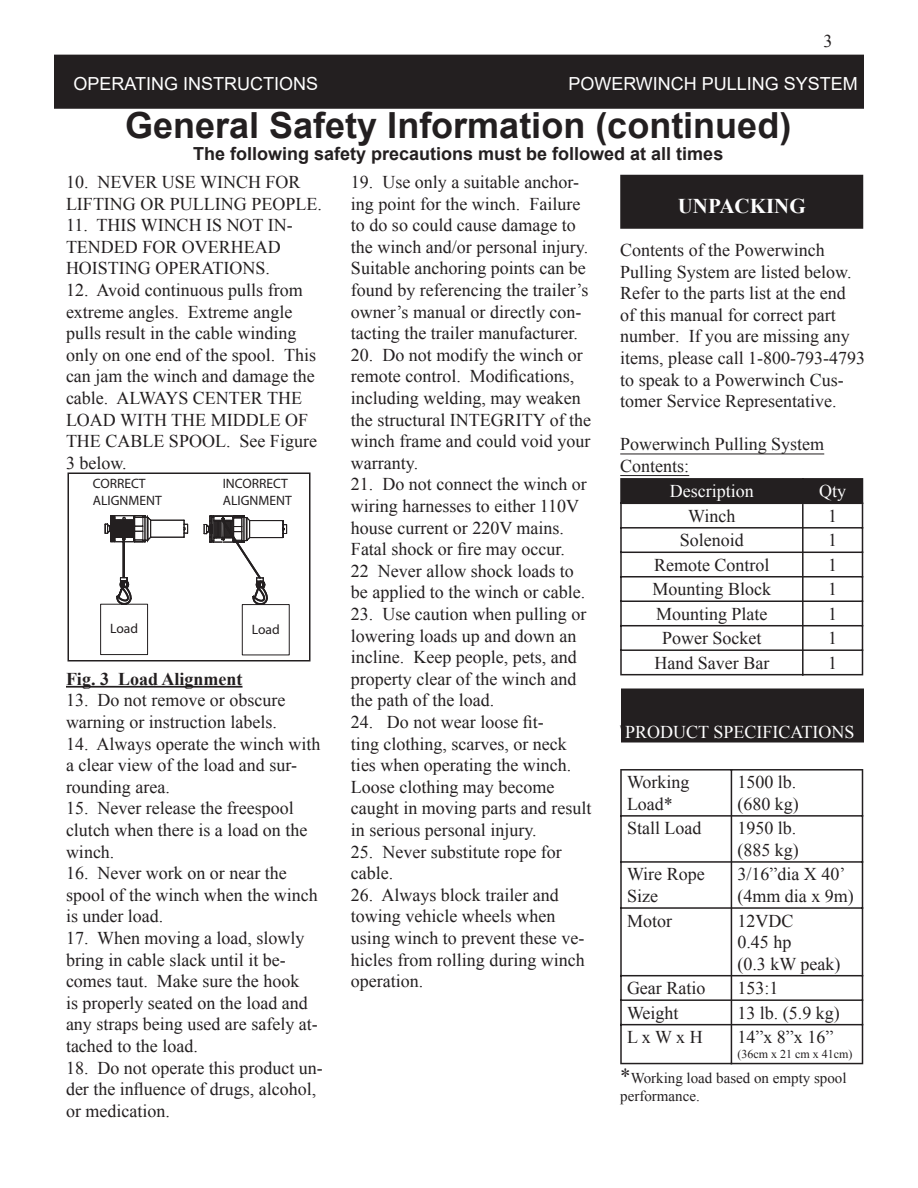
<style>
.page{position:relative;width:918px;height:1188px;background:#fff}
.page>*{position:absolute;margin:0;border:0;box-sizing:border-box;transform-origin:0 0}
.t1{font:700 36px "Arial";color:#231f20}
.t2{font:700 21px "Times New Roman";color:#fff}
.t3{font:18px/21.6px "Times New Roman";color:#231f20}
.t4{font:700 18px "Arial";color:#231f20}
.t5{font:18px "Arial";color:#fff}
.t6{font:18px "Times New Roman";color:#fff}
.t7{font:700 18px "Times New Roman";color:#231f20}
.t8{font:15px/18px "Times New Roman";color:#231f20}
.t9{font:13.65px/16.2px "Myriad";color:#231f20}
.t10{font:12px "Times New Roman";color:#231f20}
.s1{color:#231f20}
.s2{font-size:21px}
</style>
<div class="page">
<div style="left:622px;top:689px;width:241px;height:53px;background:#231f20"></div>
<div style="left:621px;top:688px;width:243px;height:54px;border:2px solid #231f20"></div>
<div style="left:621px;top:176px;width:241px;height:52px;background:#231f20"></div>
<div style="left:620px;top:175px;width:243px;height:54px;border:2px solid #231f20"></div>
<div style="left:55px;top:55px;width:808px;height:53px;background:#231f20"></div>
<div style="left:54px;top:55px;width:810px;height:54px;border:2px solid #231f20"></div>
<hr style="left:66px;top:686px;width:177px;height:2px;background:#231f20">
<svg style="left:620px;top:478px;width:243px;height:197px"></svg>
<hr style="left:620px;top:769px;width:111px;height:2px;background:#231f20">
<hr style="left:620px;top:771px;width:2px;height:44px;background:#231f20">
<hr style="left:732px;top:769px;width:131px;height:2px;background:#231f20">
<hr style="left:731px;top:769px;width:1px;height:46px;background:#231f20">
<hr style="left:862px;top:771px;width:1px;height:44px;background:#231f20">
<hr style="left:620px;top:815px;width:112px;height:2px;background:#231f20">
<hr style="left:620px;top:817px;width:2px;height:44px;background:#231f20">
<hr style="left:732px;top:815px;width:131px;height:2px;background:#231f20">
<hr style="left:731px;top:817px;width:1px;height:44px;background:#231f20">
<hr style="left:862px;top:817px;width:1px;height:44px;background:#231f20">
<hr style="left:620px;top:861px;width:112px;height:2px;background:#231f20">
<hr style="left:620px;top:863px;width:2px;height:44px;background:#231f20">
<hr style="left:732px;top:861px;width:131px;height:2px;background:#231f20">
<hr style="left:731px;top:863px;width:1px;height:44px;background:#231f20">
<hr style="left:862px;top:863px;width:1px;height:44px;background:#231f20">
<hr style="left:620px;top:907px;width:112px;height:2px;background:#231f20">
<hr style="left:620px;top:909px;width:2px;height:66px;background:#231f20">
<hr style="left:732px;top:907px;width:131px;height:2px;background:#231f20">
<hr style="left:731px;top:909px;width:1px;height:66px;background:#231f20">
<hr style="left:862px;top:909px;width:1px;height:66px;background:#231f20">
<hr style="left:620px;top:975px;width:112px;height:1px;background:#231f20">
<hr style="left:620px;top:976px;width:2px;height:23px;background:#231f20">
<hr style="left:732px;top:975px;width:131px;height:1px;background:#231f20">
<hr style="left:620px;top:999px;width:112px;height:2px;background:#231f20">
<hr style="left:620px;top:1001px;width:2px;height:23px;background:#231f20">
<hr style="left:732px;top:999px;width:131px;height:2px;background:#231f20">
<svg style="left:731px;top:976px;width:1px;height:48px"></svg>
<hr style="left:620px;top:1024px;width:112px;height:1px;background:#231f20">
<hr style="left:620px;top:1025px;width:2px;height:38px;background:#231f20">
<hr style="left:732px;top:1024px;width:131px;height:1px;background:#231f20">
<svg style="left:862px;top:976px;width:1px;height:48px"></svg>
<hr style="left:731px;top:1025px;width:1px;height:39px;background:#231f20">
<hr style="left:862px;top:1025px;width:1px;height:38px;background:#231f20">
<hr style="left:620px;top:1063px;width:111px;height:1px;background:#231f20">
<hr style="left:732px;top:1063px;width:131px;height:1px;background:#231f20">
<svg style="left:100px;top:515px;width:190px;height:140px"></svg>
<div style="left:68px;top:472px;width:242px;height:190px;border:2px solid #231f20"></div>
<hr style="left:620px;top:454px;width:204px;height:1px;background:#231f20">
<hr style="left:620px;top:475px;width:69px;height:1px;background:#231f20">
<p class="t3" style="left:824px;top:30px;width:10px">3</p>
<p class="t5" style="left:74px;top:71px;width:246px">OPERATING INSTRUCTIONS</p>
<p class="t5" style="left:568px;top:71px;width:291px">POWERWINCH PULLING SYSTEM</p>
<p class="t1" style="left:125px;top:100px;width:668px">General Safety Information (continued)</p>
<p class="t4" style="left:193px;top:141px;width:532px">The following safety precautions must be followed at all times</p>
<p class="t3" style="left:66px;top:171px;width:257px">10. NEVER USE WINCH FOR<br>LIFTING OR PULLING PEOPLE.</p>
<p class="t3" style="left:66px;top:214px;width:228px">11. THIS WINCH IS NOT IN-<br>TENDED FOR OVERHEAD<br>HOISTING OPERATIONS.</p>
<p class="t3" style="left:66px;top:279px;width:252px">12. Avoid continuous pulls from extreme angles. Extreme angle pulls result in the cable winding only on one end of the spool. This can jam the winch and damage the cable. ALWAYS CENTER THE<br>LOAD WITH THE MIDDLE OF<br>THE CABLE SPOOL. See Figure<br>3 below.</p>
<p class="t3" style="left:351px;top:171px;width:239px">19. Use only a suitable anchor&shy;ing point for the winch. Failure to do so could cause damage to the winch and/or personal injury.<br>Suitable anchoring points can be found by referencing the trailer’s owner’s manual or directly con&shy;tacting the trailer manufacturer.</p>
<p class="t3" style="left:351px;top:344px;width:242px">20. Do not modify the winch or remote control. Modifications, including welding, may weaken the structural INTEGRITY of the winch frame and could void your warranty.</p>
<p class="t3" style="left:351px;top:473px;width:237px">21. Do not connect the winch or wiring harnesses to either 110V house current or 220V mains.<br>Fatal shock or fire may occur.</p>
<p class="t3" style="left:351px;top:560px;width:236px">22 Never allow shock loads to be applied to the winch or cable.</p>
<p class="t3" style="left:351px;top:603px;width:237px">23. Use caution when pulling or lowering loads up and down an incline. Keep people, pets, and property clear of the winch and the path of the load.</p>
<p class="t3" style="left:351px;top:711px;width:242px">24. Do not wear loose fit-<br>ting clothing, scarves, or neck ties when operating the winch.<br>Loose clothing may become caught in moving parts and result in serious personal injury.</p>
<p class="t3" style="left:351px;top:840px;width:212px">25. Never substitute rope for cable.</p>
<p class="t3" style="left:351px;top:884px;width:235px">26. Always block trailer and towing vehicle wheels when using winch to prevent these ve&shy;hicles from rolling during winch operation.</p>
<p class="t2" style="left:678px;top:191px;width:129px">UNPACKING</p>
<p class="t3" style="left:620px;top:239px;width:246px">Contents of the Powerwinch<br>Pulling System are listed below.<br>Refer to the parts list at the end of this manual for correct part number. If you are missing any items, please call 1-800-793-4793 to speak to a Powerwinch Cus&shy;tomer Service Representative.</p>
<p class="t3" style="left:620px;top:433px;width:206px">Powerwinch Pulling System<br>Contents:</p>
<p class="t6" style="left:670px;top:479px;width:85px">Description</p>
<p class="t6" style="left:819px;top:479px;width:28px">Qty</p>
<p class="t3" style="left:688px;top:505px;width:49px">Winch</p>
<p class="t3" style="left:828px;top:505px;width:10px">1</p>
<p class="t3" style="left:680px;top:529px;width:66px">Solenoid</p>
<p class="t3" style="left:828px;top:529px;width:10px">1</p>
<p class="t3" style="left:654px;top:554px;width:117px">Remote Control</p>
<p class="t3" style="left:828px;top:554px;width:10px">1</p>
<p class="t3" style="left:653px;top:578px;width:120px">Mounting Block</p>
<p class="t3" style="left:828px;top:578px;width:10px">1</p>
<p class="t3" style="left:656px;top:603px;width:113px">Mounting Plate</p>
<p class="t3" style="left:828px;top:603px;width:10px">1</p>
<p class="t3" style="left:662px;top:627px;width:101px">Power Socket</p>
<p class="t3" style="left:828px;top:627px;width:10px">1</p>
<p class="t3" style="left:654px;top:652px;width:116px">Hand Saver Bar</p>
<p class="t3" style="left:828px;top:652px;width:10px">1</p>
<p class="t9" style="left:93px;top:476px;width:71px">CORRECT<br>ALIGNMENT</p>
<p class="t9" style="left:223px;top:476px;width:71px">INCORRECT<br>ALIGNMENT</p>
<p class="t9" style="left:110px;top:621px;width:29px">Load</p>
<p class="t9" style="left:252px;top:622px;width:29px">Load</p>
<p class="t7" style="left:66px;top:666px;width:178px">Fig. 3 Load Alignment</p>
<p class="t3" style="left:66px;top:689px;width:221px">13. Do not remove or obscure warning or instruction labels.</p>
<p class="t3" style="left:66px;top:732px;width:256px">14. Always operate the winch with a clear view of the load and sur&shy;rounding area.</p>
<p class="t3" style="left:66px;top:797px;width:243px">15. Never release the freespool clutch when there is a load on the winch.</p>
<p class="t3" style="left:66px;top:862px;width:253px">16. Never work on or near the spool of the winch when the winch is under load.</p>
<p class="t3" style="left:66px;top:927px;width:253px">17. When moving a load, slowly bring in cable slack until it be&shy;comes taut. Make sure the hook<br>is properly seated on the load and any straps being used are safely at&shy;tached to the load.</p>
<p class="t3" style="left:66px;top:1056px;width:258px">18. Do not operate this product un&shy;der the influence of drugs, alcohol, or medication.</p>
<p class="t6" style="left:620px;top:720px;width:236px"><span class="s1">\</span>PRODUCT SPECIFICATIONS</p>
<p class="t3" style="left:627px;top:771px;width:64px">Working<br>Load*</p>
<p class="t3" style="left:737px;top:771px;width:61px">1500 lb.</p>
<p class="t3" style="left:737px;top:793px;width:63px">(680 kg)</p>
<p class="t3" style="left:627px;top:817px;width:76px">Stall Load</p>
<p class="t3" style="left:737px;top:817px;width:61px">1950 lb.</p>
<p class="t3" style="left:737px;top:839px;width:63px">(885 kg)</p>
<p class="t3" style="left:627px;top:863px;width:79px">Wire Rope<br>Size</p>
<p class="t3" style="left:737px;top:863px;width:109px">3/16”dia X 40’</p>
<p class="t3" style="left:737px;top:885px;width:118px">(4mm dia x 9m)</p>
<p class="t3" style="left:627px;top:909px;width:46px">Motor</p>
<p class="t3" style="left:737px;top:909px;width:57px">12VDC</p>
<p class="t3" style="left:737px;top:931px;width:55px">0.45 hp</p>
<p class="t3" style="left:737px;top:953px;width:105px">(0.3 kW peak)</p>
<p class="t3" style="left:627px;top:977px;width:80px">Gear Ratio</p>
<p class="t3" style="left:737px;top:977px;width:43px">153:1</p>
<p class="t3" style="left:627px;top:1002px;width:53px">Weight</p>
<p class="t3" style="left:737px;top:1002px;width:104px">13 lb. (5.9 kg)</p>
<p class="t3" style="left:627px;top:1026px;width:77px">L x W x H</p>
<p class="t3" style="left:737px;top:1026px;width:97px">14”x 8”x 16”</p>
<p class="t10" style="left:737px;top:1045px;width:116px">(36cm x 21 cm x 41cm)</p>
<p class="t8" style="left:620px;top:1069px;width:228px"><span class="s2">*</span>Working load based on empty spool performance.</p>
</div>
